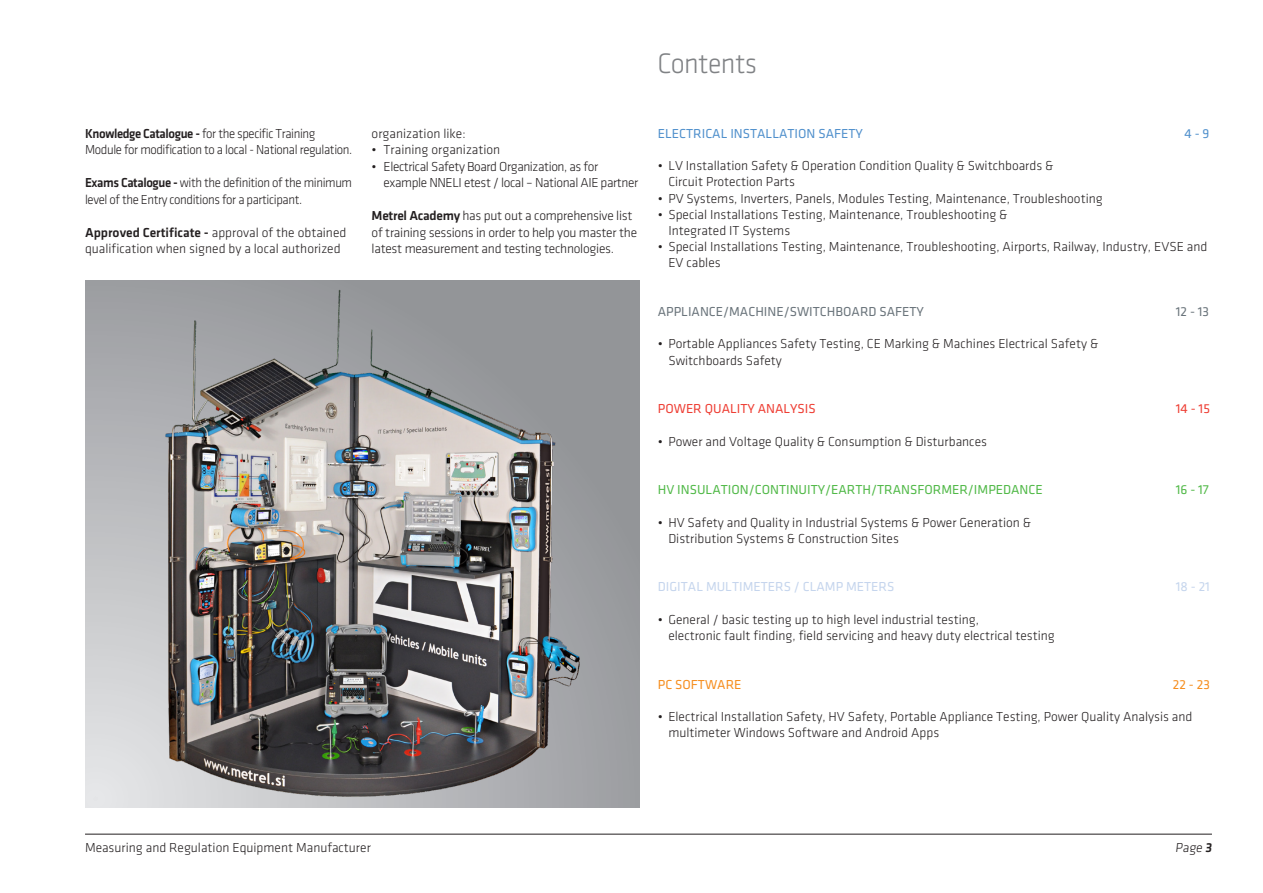
<style>
.page{position:relative;width:1263px;height:893px;background:#fff}
.page>*{position:absolute;margin:0;border:0;box-sizing:border-box;transform-origin:0 0}
.naslov{font:300 29.25px "Klavika";letter-spacing:-.02em;color:#808285;scale:.96 1}
.t1{font:300 13.5px/16.2px "Klavika";color:#231f20}
.t2{font:300 13.5px/16.5px "Klavika";letter-spacing:-.03em;color:#231f20;scale:.95 1}
.t3{font:300 13.5px/16.5px "Klavika";letter-spacing:-.02em;color:#231f20}
.t4{font:300 13.5px/16.5px "Klavika";letter-spacing:-.03em;color:#231f20}
.podnaslov{font:13.5px "Klavika";color:#51b948}
.podnaslov-2{font:13.5px "Klavika";color:#6a747b}
.podnaslov-3{font:13.5px "Klavika";color:#c5d5ed}
.podnaslov-4{font:13.5px "Klavika";color:#5090cc}
.podnaslov-5{font:13.5px "Klavika";color:#ee3e34}
.podnaslov-6{font:13.5px "Klavika";color:#f68e1e}
.s1{font-weight:500}
</style>
<div class="page">
<hr style="left:85px;top:834px;width:1127px;height:1px;background:#231f20">
<svg style="left:85px;top:281px;width:554px;height:527px;background:#afb0b3"></svg>
<img style="left:159px;top:281px;width:421px;height:523px">
<p class="naslov" style="left:657px;top:47px;width:105px">Contents</p>
<p class="t2" style="left:85px;top:125px;width:283px"><span class="s1">Knowledge Catalogue -</span> for the specific Training<br>Module for modification to a local - National regulation.</p>
<p class="t2" style="left:85px;top:175px;width:283px"><span class="s1">Exams Catalogue -</span> with the definition of the minimum level of the Entry conditions for a participant.</p>
<p class="t1" style="left:85px;top:224px;width:263px"><span class="s1">Approved Certificate -</span> approval of the obtained qualification when signed by a local authorized</p>
<p class="t1" style="left:372px;top:125px;width:96px">organization like:</p>
<p class="t1" style="left:372px;top:142px;width:130px">• Training organization</p>
<p class="t4" style="left:384px;top:158px;width:256px;text-indent:-12px">• Electrical Safety Board Organization, as for example NNELI etest / local – National AIE partner</p>
<p class="t3" style="left:372px;top:208px;width:267px"><span class="s1">Metrel Academy</span> has put out a comprehensive list of training sessions in order to help you master the latest measurement and testing technologies.</p>
<p class="podnaslov-4" style="left:658px;top:126px;width:207px">ELECTRICAL INSTALLATION SAFETY</p>
<p class="podnaslov-4" style="left:1184px;top:126px;width:26px">4 - 9</p>
<p class="t1" style="left:668px;top:158px;width:387px;text-indent:-10px">• LV Installation Safety &amp; Operation Condition Quality &amp; Switchboards &amp;<br>Circuit Protection Parts</p>
<p class="t1" style="left:658px;top:190px;width:446px">• PV Systems, Inverters, Panels, Modules Testing, Maintenance, Troubleshooting</p>
<p class="t1" style="left:668px;top:206px;width:341px;text-indent:-10px">• Special Installations Testing, Maintenance, Troubleshooting &amp;<br>Integrated IT Systems</p>
<p class="t1" style="left:668px;top:239px;width:541px;text-indent:-10px">• Special Installations Testing, Maintenance, Troubleshooting, Airports, Railway, Industry, EVSE and<br>EV cables</p>
<p class="podnaslov-2" style="left:658px;top:304px;width:268px">APPLIANCE/MACHINE/SWITCHBOARD SAFETY</p>
<p class="podnaslov-2" style="left:1176px;top:304px;width:35px">12 - 13</p>
<p class="t1" style="left:668px;top:336px;width:431px;text-indent:-10px">• Portable Appliances Safety Testing, CE Marking &amp; Machines Electrical Safety &amp;<br>Switchboards Safety</p>
<p class="podnaslov-5" style="left:658px;top:401px;width:159px">POWER QUALITY ANALYSIS</p>
<p class="podnaslov-5" style="left:1176px;top:401px;width:36px">14 - 15</p>
<p class="t1" style="left:658px;top:433px;width:331px">• Power and Voltage Quality &amp; Consumption &amp; Disturbances</p>
<p class="podnaslov" style="left:658px;top:482px;width:386px">HV INSULATION/CONTINUITY/EARTH/TRANSFORMER/IMPEDANCE</p>
<p class="podnaslov" style="left:1176px;top:482px;width:35px">16 - 17</p>
<p class="t1" style="left:668px;top:514px;width:364px;text-indent:-10px">• HV Safety and Quality in Industrial Systems &amp; Power Generation &amp;<br>Distribution Systems &amp; Construction Sites</p>
<p class="podnaslov-3" style="left:658px;top:579px;width:238px">DIGITAL MULTIMETERS / CLAMP METERS</p>
<p class="podnaslov-3" style="left:1176px;top:579px;width:36px">18 - 21</p>
<p class="t1" style="left:668px;top:611px;width:388px;text-indent:-10px">• General / basic testing up to high level industrial testing,<br>electronic fault finding, field servicing and heavy duty electrical testing</p>
<p class="podnaslov-6" style="left:658px;top:677px;width:85px">PC SOFTWARE</p>
<p class="podnaslov-6" style="left:1173px;top:677px;width:39px">22 - 23</p>
<p class="t1" style="left:668px;top:709px;width:526px;text-indent:-10px">• Electrical Installation Safety, HV Safety, Portable Appliance Testing, Power Quality Analysis and multimeter Windows Software and Android Apps</p>
<p class="t1" style="left:85px;top:840px;width:287px">Measuring and Regulation Equipment Manufacturer</p>
<p class="t1" style="left:1175px;top:840px;width:40px">Page <span class="s1">3</span></p>
</div>
